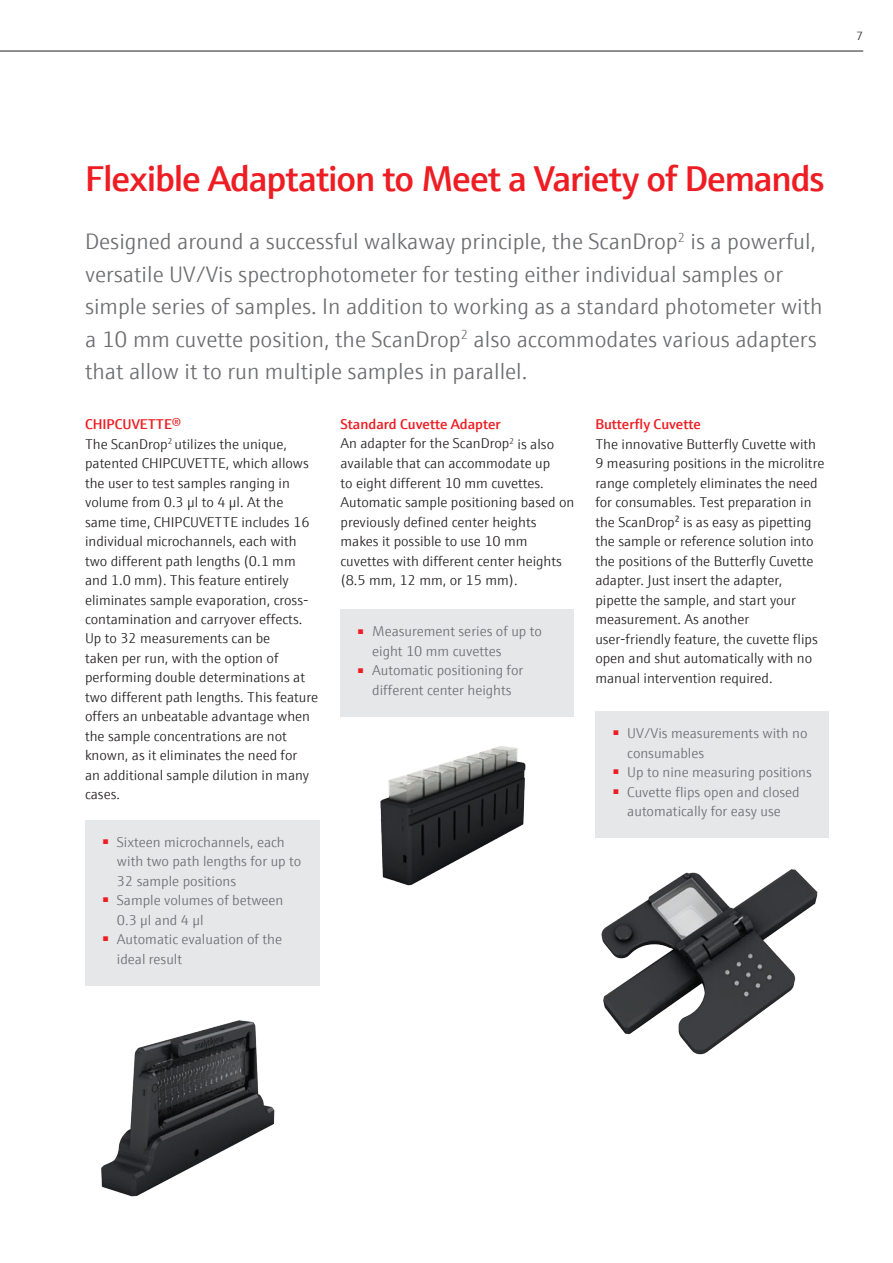
<style>
.page{position:relative;width:893px;height:1263px;background:#fff}
.page>*{position:absolute;margin:0;border:0;box-sizing:border-box;transform-origin:0 0}
.t1{font:600 36px "E+H Sans";letter-spacing:-.03em;color:#ee1d23}
.t2{font:300 22.5px/32.4px "E+H Sans";color:#6c6d70}
.t3{font:300 14.25px/19.5px "E+H Sans";color:#231f20}
.t4{font:300 14.25px/19.5px "E+H Sans";color:#6c6d70}
.t5{font:600 14.25px "E+H Sans";color:#ee1d23}
.t6{font:300 12px "E+H Sans";color:#231f20}
.s1{font-weight:600;color:#ee1d23}
</style>
<div class="page">
<img style="left:601px;top:869px;width:217px;height:186px">
<div style="left:85px;top:820px;width:234px;height:166px;background:#e6e7e9"></div>
<div style="left:340px;top:609px;width:234px;height:108px;background:#e6e7e9"></div>
<div style="left:595px;top:711px;width:234px;height:127px;background:#e6e7e9"></div>
<img style="left:101px;top:958px;width:219px;height:239px">
<img style="left:380px;top:746px;width:146px;height:140px">
<hr style="left:0;top:51px;width:863px;height:1px;background:#231f20">
<p class="t6" style="left:856px;top:27px;width:8px">7</p>
<h1 class="t1" style="left:85px;top:151px;width:741px">Flexible Adaptation to Meet a Variety of Demands</h1>
<p class="t2" style="left:85px;top:224px;width:739px">Designed around a successful walkaway principle, the ScanDrop<sup>2</sup> is a powerful, versatile UV/Vis spectrophotometer for testing either individual samples or simple series of samples. In addition to working as a standard photometer with a 10 mm cuvette position, the ScanDrop<sup>2</sup> also accommodates various adapters that allow it to run multiple samples in parallel.</p>
<p class="t3" style="left:85px;top:413px;width:235px"><span class="s1">CHIPCUVETTE®<br></span>The ScanDrop<sup>2</sup> utilizes the unique, patented CHIPCUVETTE, which allows the user to test samples ranging in volume from 0.3 μl to 4 μl. At the same time, CHIPCUVETTE includes 16 individual microchannels, each with two different path lengths (0.1 mm and 1.0 mm). This feature entirely eliminates sample evaporation, cross&shy;contamination and carryover effects.<br>Up to 32 measurements can be<br>taken per run, with the option of performing double determinations at two different path lengths. This feature offers an unbeatable advantage when the sample concentrations are not known, as it eliminates the need for<br>an additional sample dilution in many cases.</p>
<p class="t3" style="left:340px;top:413px;width:235px"><span class="s1">Standard Cuvette Adapter<br></span>An adapter for the ScanDrop<sup>2</sup> is also available that can accommodate up<br>to eight different 10 mm cuvettes.<br>Automatic sample positioning based on previously defined center heights makes it possible to use 10 mm cuvettes with different center heights (8.5 mm, 12 mm, or 15 mm).</p>
<p class="t5" style="left:595px;top:413px;width:107px">Butterfly Cuvette</p>
<p class="t3" style="left:595px;top:433px;width:230px">The innovative Butterfly Cuvette with 9 measuring positions in the microlitre range completely eliminates the need for consumables. Test preparation in the ScanDrop² is as easy as pipetting the sample or reference solution into the positions of the Butterfly Cuvette adapter. Just insert the adapter, pipette the sample, and start your measurement. As another user-friendly feature, the cuvette flips open and shut automatically with no manual intervention required.</p>
<p class="t4" style="left:372px;top:621px;width:171px;text-indent:-15px"><sup>■</sup> Measurement series of up to eight 10 mm cuvettes</p>
<p class="t4" style="left:357px;top:660px;width:168px;text-align:center"><sup>■</sup> Automatic positioning for different center heights</p>
<p class="t4" style="left:627px;top:722px;width:182px;text-indent:-15px"><sup>■</sup> UV/Vis measurements with no consumables</p>
<p class="t4" style="left:612px;top:761px;width:201px"><sup>■</sup> Up to nine measuring positions</p>
<p class="t4" style="left:612px;top:781px;width:189px;text-align:center"><sup>■</sup> Cuvette flips open and closed automatically for easy use</p>
<p class="t4" style="left:117px;top:831px;width:186px;text-indent:-15px"><sup>■</sup> Sixteen microchannels, each with two path lengths for up to<br>32 sample positions</p>
<p class="t4" style="left:117px;top:889px;width:168px;text-indent:-15px"><sup>■</sup> Sample volumes of between<br>0.3 μl and 4 μl</p>
<p class="t4" style="left:117px;top:928px;width:167px;text-indent:-15px"><sup>■</sup> Automatic evaluation of the ideal result</p>
</div>
